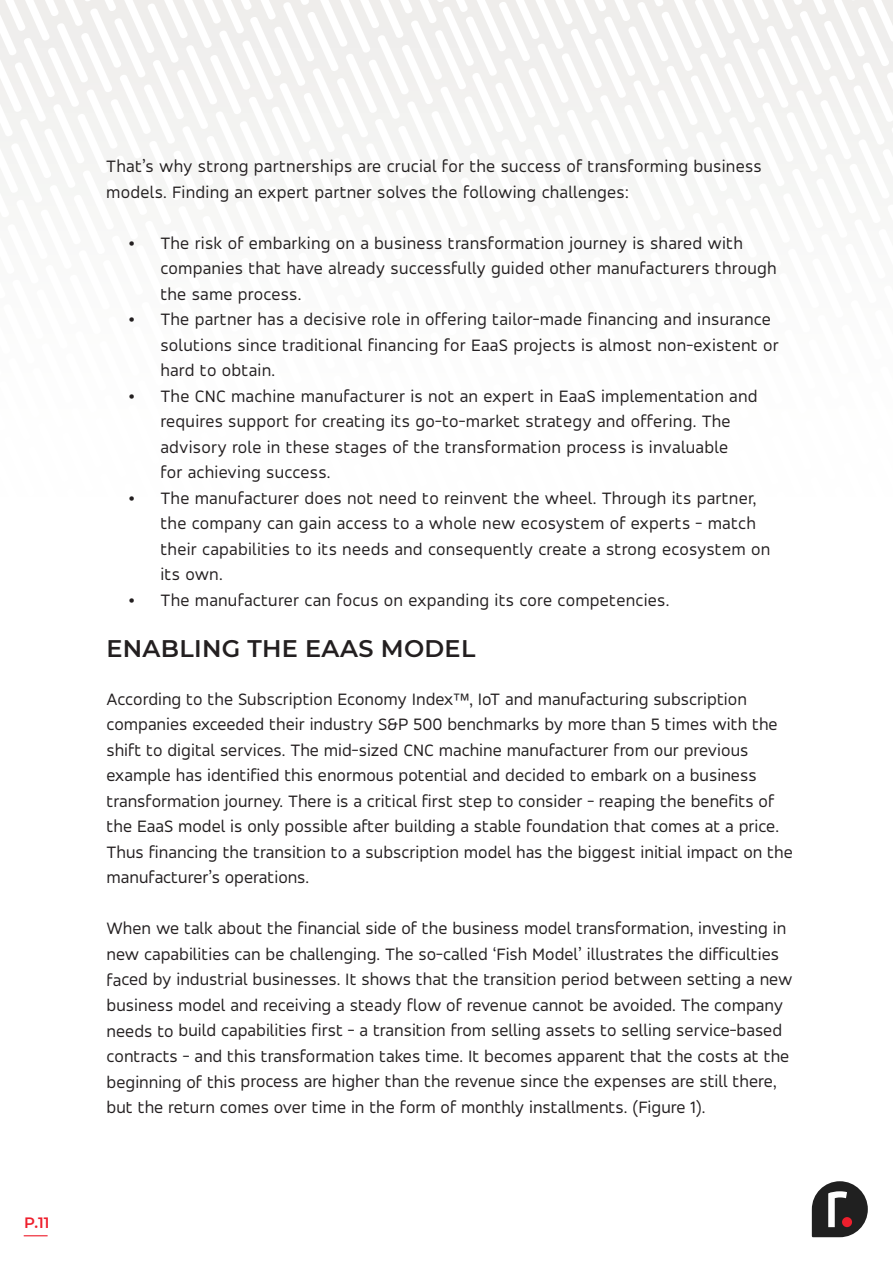
<style>
.page{position:relative;width:893px;height:1263px;background:#fff}
.page>*{position:absolute;margin:0;border:0;box-sizing:border-box;transform-origin:0 0}
.t1{font:600 24px "Montserrat";letter-spacing:.01em;color:#231f20}
.t2{font:18px/25.5px "Accord";color:#231f20}
.t3{font:600 15px "Montserrat";color:#ee1f2d}
.s1{font-family:"Myriad Pro";font-size:21px}
</style>
<div class="page">
<svg style="left:553px;top:6px;width:337px;height:190px"></svg>
<svg style="left:812px;top:1181px;width:56px;height:56px"></svg>
<div style="left:842px;top:1217px;width:10px;height:10px;background:#ee1f2d;border-radius:50%"></div>
<svg style="left:23px;top:1235px;width:25px;height:1px"></svg>
<p class="t3" style="left:24px;top:1212px;width:27px">P.11</p>
<p class="t2" style="left:106px;top:153px;width:657px">That’s why strong partnerships are crucial for the success of transforming business models. Finding an expert partner solves the following challenges:</p>
<p class="t2" style="left:160px;top:230px;width:618px;text-indent:-32px"><span class="s1">•</span> The risk of embarking on a business transformation journey is shared with companies that have already successfully guided other manufacturers through the same process.</p>
<p class="t2" style="left:160px;top:306px;width:620px;text-indent:-32px"><span class="s1">•</span> The partner has a decisive role in offering tailor-made financing and insurance solutions since traditional financing for EaaS projects is almost non-existent or hard to obtain.</p>
<p class="t2" style="left:160px;top:383px;width:599px;text-indent:-32px"><span class="s1">•</span> The CNC machine manufacturer is not an expert in EaaS implementation and requires support for creating its go-to-market strategy and offering. The advisory role in these stages of the transformation process is invaluable<br>for achieving success.</p>
<p class="t2" style="left:160px;top:485px;width:611px;text-indent:-32px"><span class="s1">•</span> The manufacturer does not need to reinvent the wheel. Through its partner, the company can gain access to a whole new ecosystem of experts - match their capabilities to its needs and consequently create a strong ecosystem on its own.</p>
<p class="t2" style="left:129px;top:587px;width:542px"><span class="s1">•</span> The manufacturer can focus on expanding its core competencies.</p>
<h1 class="t1" style="left:106px;top:631px;width:370px">ENABLING THE EAAS MODEL</h1>
<p class="t2" style="left:106px;top:686px;width:688px">According to the Subscription Economy Index™, IoT and manufacturing subscription companies exceeded their industry S&amp;P 500 benchmarks by more than 5 times with the shift to digital services. The mid-sized CNC machine manufacturer from our previous example has identified this enormous potential and decided to embark on a business transformation journey. There is a critical first step to consider - reaping the benefits of the EaaS model is only possible after building a stable foundation that comes at a price.<br>Thus financing the transition to a subscription model has the biggest initial impact on the manufacturer’s operations.</p>
<p class="t2" style="left:107px;top:915px;width:687px">When we talk about the financial side of the business model transformation, investing in new capabilities can be challenging. The so-called ‘Fish Model’ illustrates the difficulties faced by industrial businesses. It shows that the transition period between setting a new business model and receiving a steady flow of revenue cannot be avoided. The company needs to build capabilities first - a transition from selling assets to selling service-based contracts - and this transformation takes time. It becomes apparent that the costs at the beginning of this process are higher than the revenue since the expenses are still there, but the return comes over time in the form of monthly installments. (Figure 1).</p>
</div>
